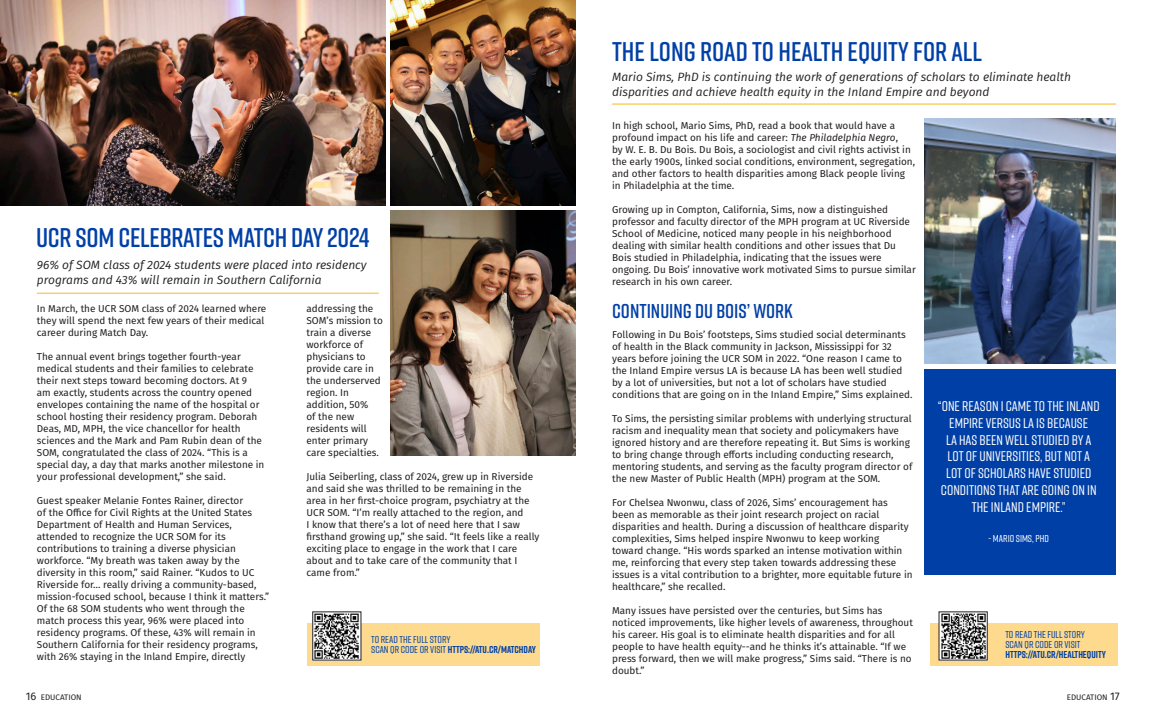
<style>
.page{position:relative;width:1152px;height:720px;background:#fff}
.page>*{position:absolute;margin:0;border:0;box-sizing:border-box;transform-origin:0 0}
.Ttile{font:600 27px "Rift";letter-spacing:-.01em;color:#0040a6}
.Title_2{font:600 20px "Rift";color:#0040a6}
.Quote_Main{font:500 14px/16.8px "Rift";color:#fff;text-align:center}
.Subhead{font:italic 12px/14.4px "Fira Sans";color:#231f20}
.t1{font:11px "Fira Sans";color:#231f20}
.Paragraph_Style_1{font:10px/12px "Fira Sans";color:#231f20}
.Links{font:700 10px "Rift";color:#0040a6}
.Links-2{font:500 10px "Rift";color:#0040a6}
.Quote_Main-2{font:500 10px "Rift";color:#fff}
.Page_Title{font:8px "Fira Sans";color:#231f20}
.s1{font-weight:500}
.s2{font-style:italic}
.s3{font-size:11px}
</style>
<div class="page">
<img style="left:0;top:0;width:386px;height:206px">
<hr style="left:37px;top:293px;width:342px;height:1px;background:#fcb61d">
<img style="left:390px;top:0;width:186px;height:206px">
<img style="left:391px;top:211px;width:185px;height:245px">
<div style="left:307px;top:623px;width:233px;height:43px;background:#fdda8e"></div>
<img style="left:314px;top:614px;width:45px;height:44px">
<div style="left:312px;top:612px;width:49px;height:48px;border:1px solid #231f20"></div>
<div style="left:924px;top:369px;width:191px;height:206px;background:#0040a6"></div>
<hr style="left:612px;top:104px;width:504px;height:1px;background:#fcb61d">
<img style="left:924px;top:118px;width:191px;height:245px">
<div style="left:930px;top:623px;width:187px;height:43px;background:#fdda8e"></div>
<img style="left:941px;top:614px;width:45px;height:44px">
<div style="left:939px;top:612px;width:49px;height:48px;border:1px solid #231f20"></div>
<p class="Ttile" style="left:36px;top:218px;width:335px">UCR SOM CELEBRATES MATCH DAY 2024</p>
<p class="Subhead" style="left:37px;top:258px;width:331px">96% of SOM class of 2024 students were placed into residency programs and 43% will remain in Southern California</p>
<p class="Paragraph_Style_1" style="left:37px;top:302px;width:231px">In March, the UCR SOM class of 2024 learned where they will spend the next few years of their medical career during Match Day.</p>
<p class="Paragraph_Style_1" style="left:37px;top:350px;width:229px">The annual event brings together fourth-year medical students and their families to celebrate their next steps toward becoming doctors. At 9<br>am exactly, students across the country opened envelopes containing the name of the hospital or school hosting their residency program. Deborah Deas, MD, MPH, the vice chancellor for health sciences and the Mark and Pam Rubin dean of the SOM, congratulated the class of 2024. “This is a special day, a day that marks another milestone in your professional development,” she said.</p>
<p class="Paragraph_Style_1" style="left:37px;top:494px;width:234px">Guest speaker Melanie Fontes Rainer, director<br>of the Office for Civil Rights at the United States Department of Health and Human Services, attended to recognize the UCR SOM for its contributions to training a diverse physician workforce. “My breath was taken away by the diversity in this room,” said Rainer. “Kudos to UC Riverside for… really driving a community-based, mission-focused school, because I think it matters.”</p>
<p class="Paragraph_Style_1" style="left:37px;top:602px;width:222px">Of the 68 SOM students who went through the match process this year, 96% were placed into residency programs. Of these, 43% will remain in Southern California for their residency programs, with 26% staying in the Inland Empire, directly</p>
<p class="Paragraph_Style_1" style="left:306px;top:302px;width:78px">addressing the<br>SOM’s mission to train a diverse workforce of physicians to provide care in the underserved region. In addition, 50%<br>of the new residents will enter primary care specialties.</p>
<p class="Paragraph_Style_1" style="left:306px;top:470px;width:234px">Julia Seiberling, class of 2024, grew up in Riverside and said she was thrilled to be remaining in the area in her first-choice program, psychiatry at the UCR SOM. “I’m really attached to the region, and<br>I know that there’s a lot of need here that I saw firsthand growing up,” she said. “It feels like a really exciting place to engage in the work that I care about and to take care of the community that I came from.”</p>
<p class="Links-2" style="left:371px;top:633px;width:81px">TO READ THE FULL STORY</p>
<p class="Links" style="left:371px;top:642px;width:166px"><span class="s1">SCAN QR CODE OR VISIT</span> HTTPS://ATU.CR/MATCHDAY</p>
<p class="Ttile" style="left:612px;top:32px;width:371px">THE LONG ROAD TO HEALTH EQUITY FOR ALL</p>
<p class="Subhead" style="left:612px;top:70px;width:460px">Mario Sims, PhD is continuing the work of generations of scholars to eliminate health disparities and achieve health equity in the Inland Empire and beyond</p>
<p class="Paragraph_Style_1" style="left:612px;top:119px;width:305px">In high school, Mario Sims, PhD, read a book that would have a profound impact on his life and career: <span class="s2">The Philadelphia Negro</span>,<br>by W. E. B. Du Bois. Du Bois, a sociologist and civil rights activist in the early 1900s, linked social conditions, environment, segregation, and other factors to health disparities among Black people living in Philadelphia at the time.</p>
<p class="Paragraph_Style_1" style="left:612px;top:203px;width:305px">Growing up in Compton, California, Sims, now a distinguished professor and faculty director of the MPH program at UC Riverside School of Medicine, noticed many people in his neighborhood dealing with similar health conditions and other issues that Du Bois studied in Philadelphia, indicating that the issues were ongoing. Du Bois’ innovative work motivated Sims to pursue similar research in his own career.</p>
<p class="Title_2" style="left:612px;top:297px;width:182px">CONTINUING DU BOIS’ WORK</p>
<p class="Paragraph_Style_1" style="left:612px;top:328px;width:302px">Following in Du Bois’ footsteps, Sims studied social determinants of health in the Black community in Jackson, Mississippi for 32 years before joining the UCR SOM in 2022. “One reason I came to the Inland Empire versus LA is because LA has been well studied by a lot of universities, but not a lot of scholars have studied conditions that are going on in the Inland Empire,” Sims explained.</p>
<p class="Paragraph_Style_1" style="left:612px;top:412px;width:302px">To Sims, the persisting similar problems with underlying structural racism and inequality mean that society and policymakers have ignored history and are therefore repeating it. But Sims is working to bring change through efforts including conducting research, mentoring students, and serving as the faculty program director of the new Master of Public Health (MPH) program at the SOM.</p>
<p class="Paragraph_Style_1" style="left:612px;top:496px;width:302px">For Chelsea Nwonwu, class of 2026, Sims’ encouragement has been as memorable as their joint research project on racial disparities and health. During a discussion of healthcare disparity complexities, Sims helped inspire Nwonwu to keep working toward change. “His words sparked an intense motivation within me, reinforcing that every step taken towards addressing these issues is a vital contribution to a brighter, more equitable future in healthcare,” she recalled.</p>
<p class="Paragraph_Style_1" style="left:612px;top:604px;width:302px">Many issues have persisted over the centuries, but Sims has noticed improvements, like higher levels of awareness, throughout his career. His goal is to eliminate health disparities and for all people to have health equity--and he thinks it’s attainable. “If we press forward, then we will make progress,” Sims said. “There is no doubt.”</p>
<p class="Quote_Main" style="left:938px;top:397px;width:163px">“ONE REASON I CAME TO THE INLAND<br>EMPIRE VERSUS LA IS BECAUSE<br>LA HAS BEEN WELL STUDIED BY A<br>LOT OF UNIVERSITIES, BUT NOT A<br>LOT OF SCHOLARS HAVE STUDIED<br>CONDITIONS THAT ARE GOING ON IN<br>THE INLAND EMPIRE.”</p>
<p class="Quote_Main-2" style="left:989px;top:531px;width:62px">- MARIO SIMS, PHD</p>
<p class="Links-2" style="left:1005px;top:628px;width:81px">TO READ THE FULL STORY</p>
<p class="Links-2" style="left:1005px;top:638px;width:77px">SCAN QR CODE OR VISIT</p>
<p class="Links" style="left:1005px;top:648px;width:102px">HTTPS://ATU.CR/HEALTHEQUITY</p>
<p class="Page_Title" style="left:26px;top:691px;width:57px"><span class="s3">16</span> EDUCATION</p>
<p class="t1" style="left:1110px;top:688px;width:11px">17</p>
<p class="Page_Title" style="left:1067px;top:691px;width:42px">EDUCATION</p>
</div>
